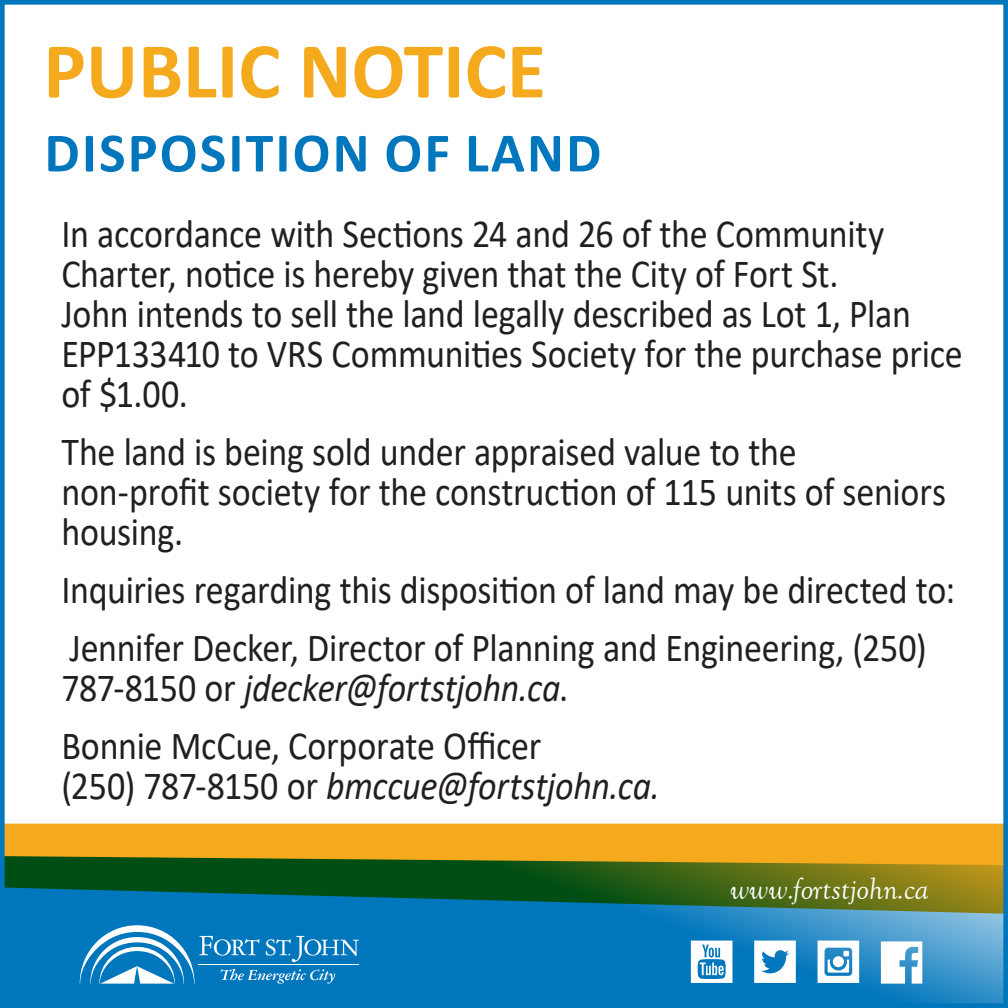
<style>
.page{position:relative;width:1008px;height:1008px;background:#fff}
.page>*{position:absolute;margin:0;border:0;box-sizing:border-box;transform-origin:0 0}
.Heading{font:700 80px "Calibri";color:#f5a91c}
.Body_Text{font:700 56px "Calibri";letter-spacing:.04em;color:#0076bc}
.Body_Text-2{font:40px/40px "Calibri";letter-spacing:-.01em;color:#231f20;scale:.9 1}
.t1{font:italic 31.4px "Goudy Old Style T";color:#fff}
.s1{font-style:italic}
</style>
<div class="page">
<div style="left:6px;top:824px;width:996px;height:32px;background:#f5a91c"></div>
<svg style="left:6px;top:856px;width:996px;height:146px;background:#207481"></svg>
<svg style="left:691px;top:941px;width:41px;height:42px"></svg>
<svg style="left:818px;top:941px;width:41px;height:42px"></svg>
<svg style="left:754px;top:941px;width:42px;height:42px"></svg>
<svg style="left:881px;top:941px;width:41px;height:43px"></svg>
<svg style="left:80px;top:925px;width:279px;height:59px;background:#3492c9"></svg>
<div style="left:0;top:0;width:1008px;height:1008px;border:5px solid #0076bc"></div>
<p class="Heading" style="left:43px;top:14px;width:504px">PUBLIC NOTICE</p>
<p class="Body_Text" style="left:44px;top:113px;width:558px">DISPOSITION OF LAND</p>
<p class="Body_Text-2" style="left:61px;top:213px;width:1003px">In accordance with Sections 24 and 26 of the Community Charter, notice is hereby given that the City of Fort St.<br>John intends to sell the land legally described as Lot 1, Plan EPP133410 to VRS Communities Society for the purchase price of $1.00.</p>
<p class="Body_Text-2" style="left:61px;top:431px;width:985px">The land is being sold under appraised value to the non-profit society for the construction of 115 units of seniors housing.</p>
<p class="Body_Text-2" style="left:61px;top:569px;width:995px">Inquiries regarding this disposition of land may be directed to:</p>
<p class="Body_Text-2" style="left:61px;top:627px;width:963px">Jennifer Decker, Director of Planning and Engineering, (250)<br>787-8150 or <span class="s1">jdecker@fortstjohn.ca</span>.</p>
<p class="Body_Text-2" style="left:61px;top:725px;width:667px">Bonnie McCue, Corporate Officer<br>(250) 787-8150 or <span class="s1">bmccue@fortstjohn.ca.</span></p>
<p class="t1" style="left:730px;top:872px;width:200px">www.fortstjohn.ca</p>
</div>
